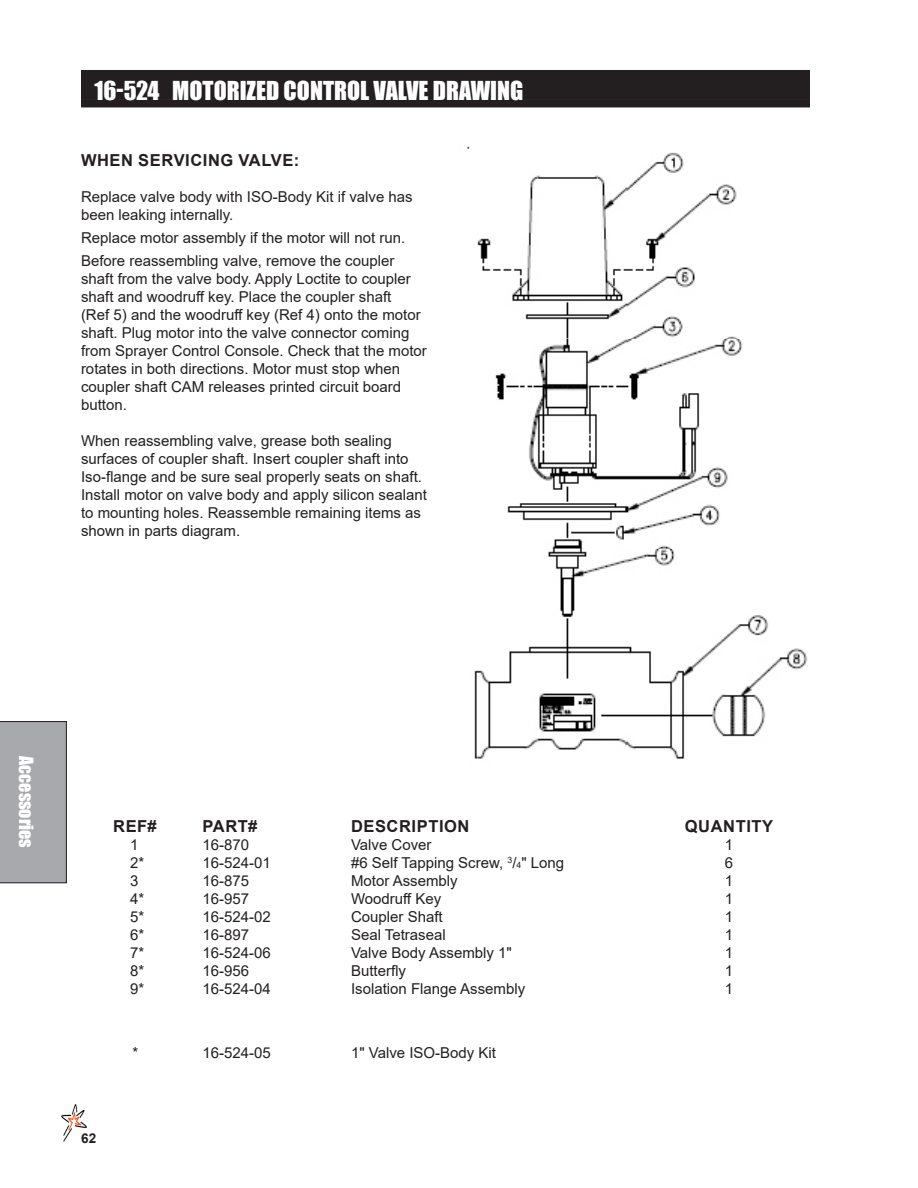
<style>
.page{position:relative;width:918px;height:1188px;background:#fff}
.page>*{position:absolute;margin:0;border:0;box-sizing:border-box;transform-origin:0 0}
.Header_Left{font:24px "Impact";color:#fff}
.t1{font:18px "Impact";color:#fff}
.Header_Parts_List{font:700 16.5px "Arial";letter-spacing:.035em;color:#231f20}
.Body_text{font:15px/18px "Arial";color:#231f20}
.Parts_List{font:15px "Arial";color:#231f20}
.t2{font:700 13.5px "Arial";color:#231f20}
.s1{font-size:8.7px}
</style>
<div class="page">
<img style="left:61px;top:1104px;width:26px;height:38px">
<div style="left:79px;top:1133px;width:28px;height:8px;background:#fff"></div>
<div style="left:0;top:721px;width:67px;height:162px;background:#a8a9ad"></div>
<div style="left:81px;top:70px;width:729px;height:30px;background:#231f20"></div>
<div style="left:81px;top:100px;width:729px;height:7px;background:#231f20"></div>
<img style="left:467px;top:146px;width:341px;height:613px">
<p class="Header_Left" style="left:94px;top:72px;width:430px">16-524 MOTORIZED CONTROL VALVE DRAWING</p>
<p class="Header_Parts_List" style="left:81px;top:148px;width:220px">WHEN SERVICING VALVE:</p>
<p class="Body_text" style="left:81px;top:187px;width:333px">Replace valve body with ISO-Body Kit if valve has been leaking internally.</p>
<p class="Body_text" style="left:81px;top:229px;width:326px">Replace motor assembly if the motor will not run.</p>
<p class="Body_text" style="left:81px;top:252px;width:347px">Before reassembling valve, remove the coupler shaft from the valve body. Apply Loctite to coupler shaft and woodruff key. Place the coupler shaft<br>(Ref 5) and the woodruff key (Ref 4) onto the motor shaft. Plug motor into the valve connector coming from Sprayer Control Console. Check that the motor rotates in both directions. Motor must stop when coupler shaft CAM releases printed circuit board button.</p>
<p class="Body_text" style="left:81px;top:432px;width:347px">When reassembling valve, grease both sealing surfaces of coupler shaft. Insert coupler shaft into Iso-flange and be sure seal properly seats on shaft.<br>Install motor on valve body and apply silicon sealant to mounting holes. Reassemble remaining items as shown in parts diagram.</p>
<p class="t1" style="left:40px;top:756px;width:93px;rotate:90deg">Accessories</p>
<p class="Header_Parts_List" style="left:113px;top:814px;width:45px">REF#</p>
<p class="Header_Parts_List" style="left:203px;top:814px;width:56px">PART#</p>
<p class="Header_Parts_List" style="left:351px;top:814px;width:120px">DESCRIPTION</p>
<p class="Header_Parts_List" style="left:685px;top:814px;width:90px">QUANTITY</p>
<p class="Parts_List" style="left:130px;top:834px;width:10px">1</p>
<p class="Parts_List" style="left:202px;top:834px;width:48px">16-870</p>
<p class="Parts_List" style="left:351px;top:834px;width:82px">Valve Cover</p>
<p class="Parts_List" style="left:725px;top:834px;width:10px">1</p>
<p class="Parts_List" style="left:130px;top:852px;width:16px">2*</p>
<p class="Parts_List" style="left:202px;top:852px;width:70px">16-524-01</p>
<p class="Parts_List" style="left:351px;top:852px;width:215px">#6 Self Tapping Screw, <sup>3</sup>/<span class="s1">4</span>" Long</p>
<p class="Parts_List" style="left:725px;top:852px;width:10px">6</p>
<p class="Parts_List" style="left:130px;top:870px;width:10px">3</p>
<p class="Parts_List" style="left:202px;top:870px;width:48px">16-875</p>
<p class="Parts_List" style="left:351px;top:870px;width:108px">Motor Assembly</p>
<p class="Parts_List" style="left:725px;top:870px;width:10px">1</p>
<p class="Parts_List" style="left:130px;top:888px;width:16px">4*</p>
<p class="Parts_List" style="left:202px;top:888px;width:48px">16-957</p>
<p class="Parts_List" style="left:351px;top:888px;width:92px">Woodruff Key</p>
<p class="Parts_List" style="left:725px;top:888px;width:10px">1</p>
<p class="Parts_List" style="left:130px;top:906px;width:16px">5*</p>
<p class="Parts_List" style="left:202px;top:906px;width:70px">16-524-02</p>
<p class="Parts_List" style="left:351px;top:906px;width:93px">Coupler Shaft</p>
<p class="Parts_List" style="left:725px;top:906px;width:10px">1</p>
<p class="Parts_List" style="left:130px;top:924px;width:16px">6*</p>
<p class="Parts_List" style="left:202px;top:924px;width:48px">16-897</p>
<p class="Parts_List" style="left:351px;top:924px;width:96px">Seal Tetraseal</p>
<p class="Parts_List" style="left:725px;top:924px;width:10px">1</p>
<p class="Parts_List" style="left:130px;top:942px;width:16px">7*</p>
<p class="Parts_List" style="left:202px;top:942px;width:70px">16-524-06</p>
<p class="Parts_List" style="left:351px;top:942px;width:162px">Valve Body Assembly 1"</p>
<p class="Parts_List" style="left:725px;top:942px;width:10px">1</p>
<p class="Parts_List" style="left:130px;top:960px;width:16px">8*</p>
<p class="Parts_List" style="left:202px;top:960px;width:48px">16-956</p>
<p class="Parts_List" style="left:351px;top:960px;width:57px">Butterfly</p>
<p class="Parts_List" style="left:725px;top:960px;width:10px">1</p>
<p class="Parts_List" style="left:130px;top:978px;width:16px">9*</p>
<p class="Parts_List" style="left:202px;top:978px;width:70px">16-524-04</p>
<p class="Parts_List" style="left:351px;top:978px;width:176px">Isolation Flange Assembly</p>
<p class="Parts_List" style="left:725px;top:978px;width:10px">1</p>
<p class="Parts_List" style="left:133px;top:1043px;width:7px">*</p>
<p class="Parts_List" style="left:202px;top:1043px;width:70px">16-524-05</p>
<p class="Parts_List" style="left:351px;top:1043px;width:147px">1" Valve ISO-Body Kit</p>
<p class="t2" style="left:81px;top:1129px;width:17px">62</p>
</div>
